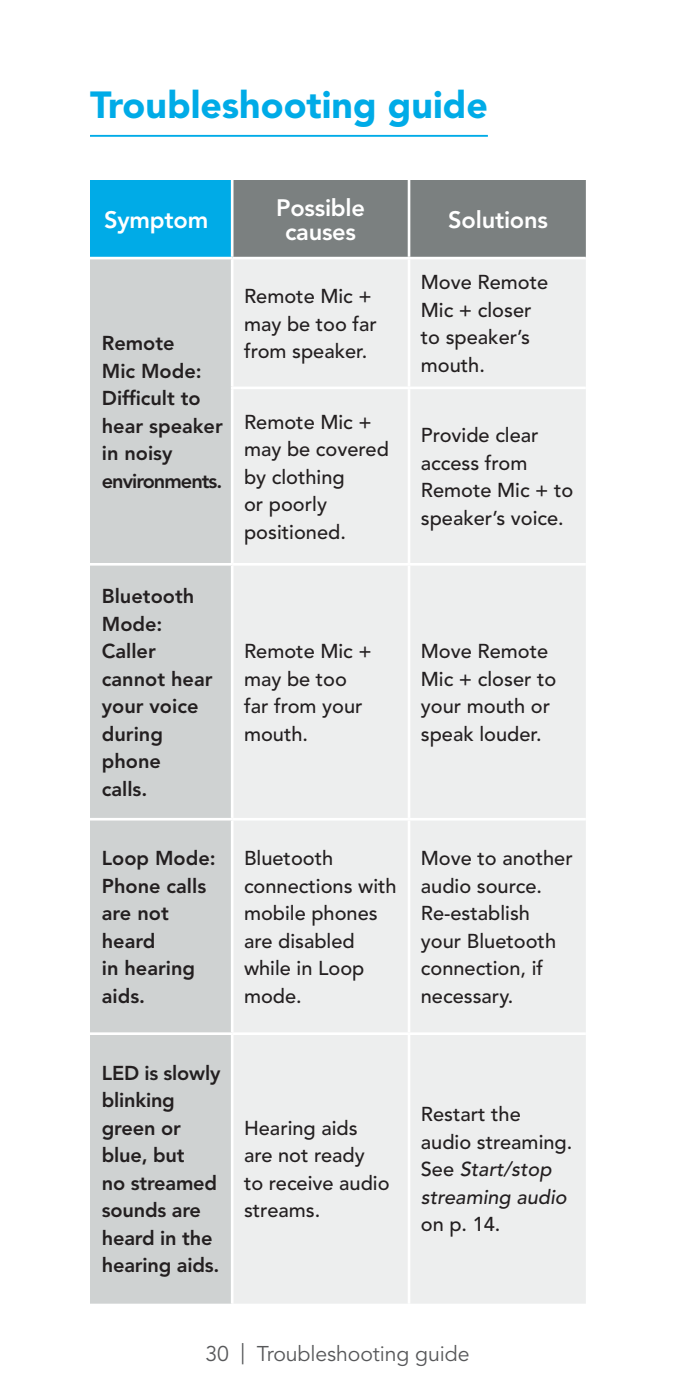
<style>
.page{position:relative;width:675px;height:1395px;background:#fff}
.page>*{position:absolute;margin:0;border:0;box-sizing:border-box;transform-origin:0 0}
.Page_Headline{font:37.5px "Avenir LT SLI Std Black";color:#00abe7}
.t1{font:23.75px/25px "Avenir LT SLI Std Heavy";letter-spacing:-.01em;color:#fff;text-align:center}
.t2{font:21.25px "Avenir LT SLI Std Book";letter-spacing:-.005em;color:#57585a}
.t3{font:20px/27.5px "Avenir LT SLI Std Medium";color:#231f20}
.t4{font:20px/27.5px "Avenir LT SLI Std Heavy";color:#231f20}
.t5{font:20px/27.5px "Avenir LT SLI Std Heavy";letter-spacing:-.05em;color:#231f20}
.s1{font-style:italic}
</style>
<div class="page">
<hr style="left:90px;top:135px;width:398px;height:2px;background:#00abe7">
<div style="left:90px;top:180px;width:142px;height:78px;background:#00abe7"></div>
<div style="left:234px;top:180px;width:352px;height:77px;background:#7b8080"></div>
<div style="left:90px;top:259px;width:141px;height:1045px;background:#cfd2d2"></div>
<div style="left:234px;top:259px;width:352px;height:1045px;background:#edeeee"></div>
<hr style="left:231px;top:180px;width:3px;height:77px;background:#fff">
<hr style="left:408px;top:180px;width:2px;height:77px;background:#fff">
<hr style="left:90px;top:257px;width:142px;height:2px;background:#fff">
<hr style="left:408px;top:259px;width:2px;height:128px;background:#fff">
<hr style="left:231px;top:387px;width:178px;height:2px;background:#fff">
<hr style="left:409px;top:387px;width:177px;height:2px;background:#fff">
<hr style="left:408px;top:389px;width:2px;height:174px;background:#fff">
<hr style="left:90px;top:563px;width:142px;height:3px;background:#fff">
<hr style="left:232px;top:563px;width:177px;height:3px;background:#fff">
<hr style="left:409px;top:563px;width:177px;height:3px;background:#fff">
<hr style="left:408px;top:566px;width:2px;height:252px;background:#fff">
<hr style="left:408px;top:821px;width:2px;height:211px;background:#fff">
<hr style="left:408px;top:1035px;width:2px;height:269px;background:#fff">
<hr style="left:90px;top:818px;width:142px;height:3px;background:#fff">
<hr style="left:232px;top:818px;width:177px;height:3px;background:#fff">
<hr style="left:409px;top:818px;width:177px;height:3px;background:#fff">
<hr style="left:90px;top:1032px;width:142px;height:3px;background:#fff">
<hr style="left:232px;top:1032px;width:177px;height:3px;background:#fff">
<hr style="left:409px;top:1032px;width:177px;height:3px;background:#fff">
<p class="Page_Headline" style="left:90px;top:83px;width:399px">Troubleshooting guide</p>
<p class="t1" style="left:104px;top:207px;width:106px">Symptom</p>
<p class="t4" style="left:102px;top:329px;width:74px">Remote</p>
<p class="t4" style="left:102px;top:357px;width:101px">Mic Mode:</p>
<p class="t4" style="left:102px;top:384px;width:100px">Difficult to</p>
<p class="t4" style="left:102px;top:412px;width:123px">hear speaker</p>
<p class="t5" style="left:102px;top:439px;width:122px">in noisy environments.</p>
<p class="t4" style="left:102px;top:582px;width:94px">Bluetooth</p>
<p class="t4" style="left:102px;top:610px;width:62px">Mode:<br>Caller</p>
<p class="t4" style="left:102px;top:665px;width:112px">cannot hear</p>
<p class="t4" style="left:102px;top:692px;width:98px">your voice</p>
<p class="t4" style="left:102px;top:720px;width:63px">during phone</p>
<p class="t4" style="left:102px;top:775px;width:47px">calls.</p>
<p class="t1" style="left:276px;top:195px;width:90px">Possible causes</p>
<p class="t3" style="left:244px;top:283px;width:135px">Remote Mic + may be too far from speaker.</p>
<p class="t3" style="left:244px;top:408px;width:146px">Remote Mic + may be covered by clothing<br>or poorly positioned.</p>
<p class="t1" style="left:448px;top:207px;width:101px">Solutions</p>
<p class="t3" style="left:421px;top:269px;width:129px">Move Remote<br>Mic + closer to speaker’s mouth.</p>
<p class="t3" style="left:421px;top:422px;width:154px">Provide clear access from<br>Remote Mic + to speaker’s voice.</p>
<p class="t3" style="left:244px;top:638px;width:129px">Remote Mic + may be too far from your mouth.</p>
<p class="t3" style="left:421px;top:638px;width:137px">Move Remote<br>Mic + closer to your mouth or speak louder.</p>
<p class="t4" style="left:102px;top:845px;width:116px">Loop Mode:</p>
<p class="t4" style="left:102px;top:872px;width:106px">Phone calls</p>
<p class="t4" style="left:102px;top:900px;width:69px">are not heard</p>
<p class="t4" style="left:102px;top:955px;width:95px">in hearing</p>
<p class="t4" style="left:102px;top:982px;width:45px">aids.</p>
<p class="t3" style="left:244px;top:845px;width:154px">Bluetooth connections with mobile phones are disabled while in Loop mode.</p>
<p class="t3" style="left:421px;top:845px;width:153px">Move to another audio source.<br>Re-establish your Bluetooth connection, if necessary.</p>
<p class="t4" style="left:102px;top:1059px;width:120px">LED is slowly</p>
<p class="t4" style="left:102px;top:1087px;width:84px">blinking green or blue, but</p>
<p class="t4" style="left:102px;top:1169px;width:117px">no streamed</p>
<p class="t4" style="left:102px;top:1197px;width:101px">sounds are</p>
<p class="t4" style="left:102px;top:1224px;width:112px">heard in the</p>
<p class="t4" style="left:102px;top:1252px;width:119px">hearing aids.</p>
<p class="t3" style="left:244px;top:1115px;width:147px">Hearing aids are not ready<br>to receive audio streams.</p>
<p class="t3" style="left:421px;top:1101px;width:153px">Restart the audio streaming.<br>See <span class="s1">Start/stop streaming audio </span>on p. 14.</p>
<p class="t2" style="left:206px;top:1342px;width:265px">30 | Troubleshooting guide</p>
</div>
